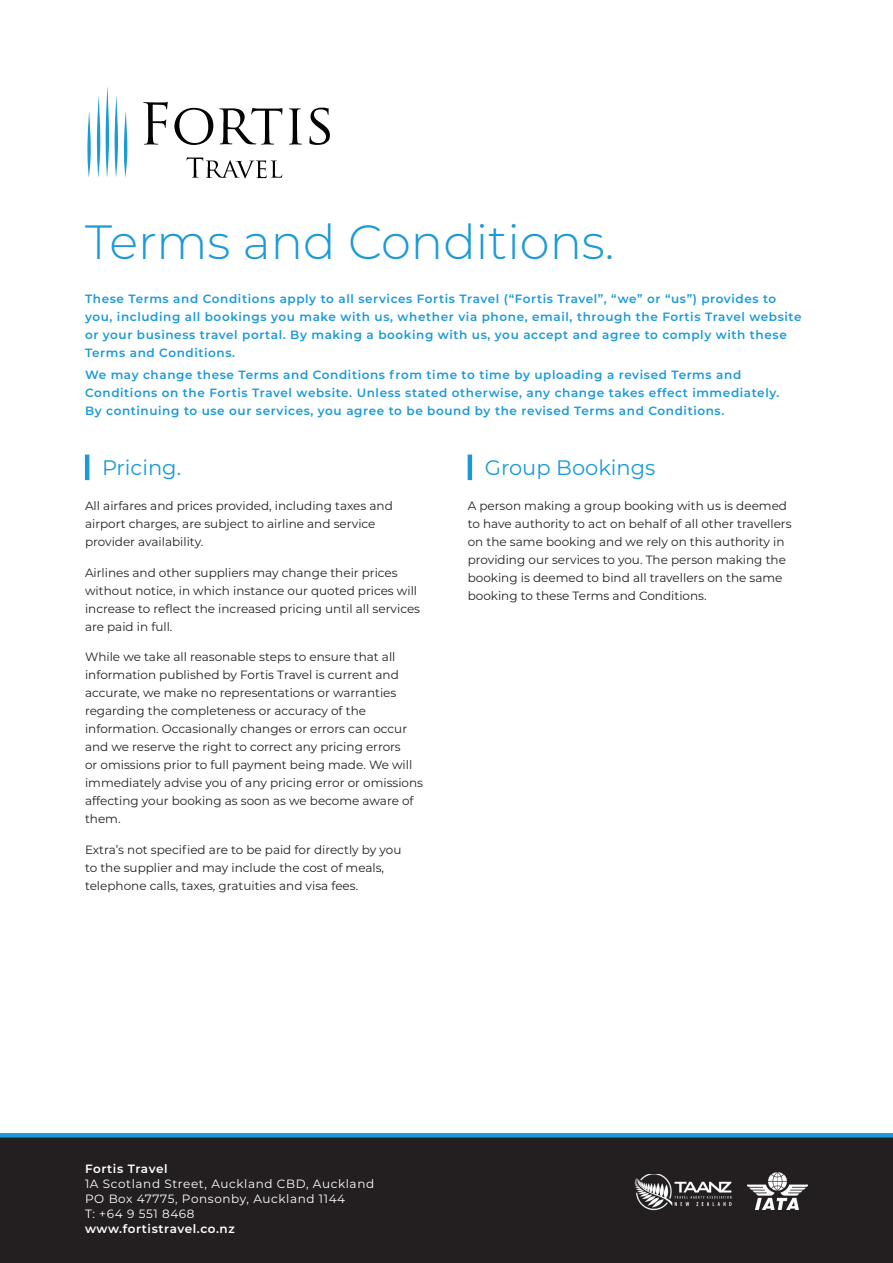
<style>
.page{position:relative;width:893px;height:1263px;background:#fff}
.page>*{position:absolute;margin:0;border:0;box-sizing:border-box;transform-origin:0 0}
.t1{font:300 48px "Montserrat";color:#1b9ad7}
.t2{font:21px "Montserrat";color:#1b9ad7}
.t3{font:12px/18px "Montserrat";color:#231f20}
.t4{font:600 12px/18px "Montserrat";letter-spacing:.05em;color:#1b9ad7}
.t5{font:12px/15px "Montserrat";letter-spacing:.05em;color:#fff}
.t6{font:600 12px "Montserrat";letter-spacing:.05em;color:#fff}
</style>
<div class="page">
<div style="left:0;top:1137px;width:893px;height:126px;background:#231f20"></div>
<hr style="left:0;top:1133px;width:893px;height:4px;background:#1b9ad7">
<img style="left:747px;top:1173px;width:61px;height:37px">
<img style="left:634px;top:1174px;width:98px;height:36px">
<svg style="left:87px;top:111px;width:4px;height:67px"></svg>
<svg style="left:124px;top:111px;width:3px;height:66px"></svg>
<svg style="left:97px;top:96px;width:3px;height:81px"></svg>
<svg style="left:106px;top:86px;width:12px;height:91px"></svg>
<svg style="left:143px;top:102px;width:25px;height:43px"></svg>
<svg style="left:174px;top:108px;width:39px;height:37px"></svg>
<svg style="left:219px;top:108px;width:63px;height:37px"></svg>
<svg style="left:289px;top:108px;width:13px;height:37px"></svg>
<svg style="left:309px;top:108px;width:21px;height:37px"></svg>
<svg style="left:186px;top:157px;width:96px;height:21px"></svg>
<hr style="left:85px;top:454px;width:4px;height:26px;background:#1b9ad7">
<hr style="left:468px;top:454px;width:4px;height:26px;background:#1b9ad7">
<h1 class="t1" style="left:85px;top:209px;width:531px">Terms and Conditions.</h1>
<p class="t4" style="left:85px;top:289px;width:718px">These Terms and Conditions apply to all services Fortis Travel (“Fortis Travel”, “we” or “us”) provides to you, including all bookings you make with us, whether via phone, email, through the Fortis Travel website or your business travel portal. By making a booking with us, you accept and agree to comply with these Terms and Conditions.</p>
<p class="t4" style="left:85px;top:365px;width:696px">We may change these Terms and Conditions from time to time by uploading a revised Terms and<br>Conditions on the Fortis Travel website. Unless stated otherwise, any change takes effect immediately.<br>By continuing to use our services, you agree to be bound by the revised Terms and Conditions.</p>
<h2 class="t2" style="left:102px;top:453px;width:81px">Pricing.</h2>
<p class="t3" style="left:85px;top:496px;width:309px">All airfares and prices provided, including taxes and airport charges, are subject to airline and service provider availability.</p>
<p class="t3" style="left:85px;top:563px;width:337px">Airlines and other suppliers may change their prices without notice, in which instance our quoted prices will increase to reflect the increased pricing until all services are paid in full.</p>
<p class="t3" style="left:85px;top:648px;width:340px">While we take all reasonable steps to ensure that all information published by Fortis Travel is current and accurate, we make no representations or warranties regarding the completeness or accuracy of the information. Occasionally changes or errors can occur and we reserve the right to correct any pricing errors<br>or omissions prior to full payment being made. We will immediately advise you of any pricing error or omissions affecting your booking as soon as we become aware of them.</p>
<p class="t3" style="left:85px;top:840px;width:318px">Extra’s not specified are to be paid for directly by you to the supplier and may include the cost of meals, telephone calls, taxes, gratuities and visa fees.</p>
<h2 class="t2" style="left:485px;top:453px;width:172px">Group Bookings</h2>
<p class="t3" style="left:468px;top:496px;width:325px">A person making a group booking with us is deemed to have authority to act on behalf of all other travellers on the same booking and we rely on this authority in providing our services to you. The person making the booking is deemed to bind all travellers on the same booking to these Terms and Conditions.</p>
<p class="t6" style="left:85px;top:1160px;width:84px">Fortis Travel</p>
<p class="t5" style="left:85px;top:1176px;width:291px">1A Scotland Street, Auckland CBD, Auckland<br>PO Box 47775, Ponsonby, Auckland 1144<br>T: +64 9 551 8468</p>
<p class="t6" style="left:85px;top:1220px;width:151px">www.fortistravel.co.nz</p>
</div>
